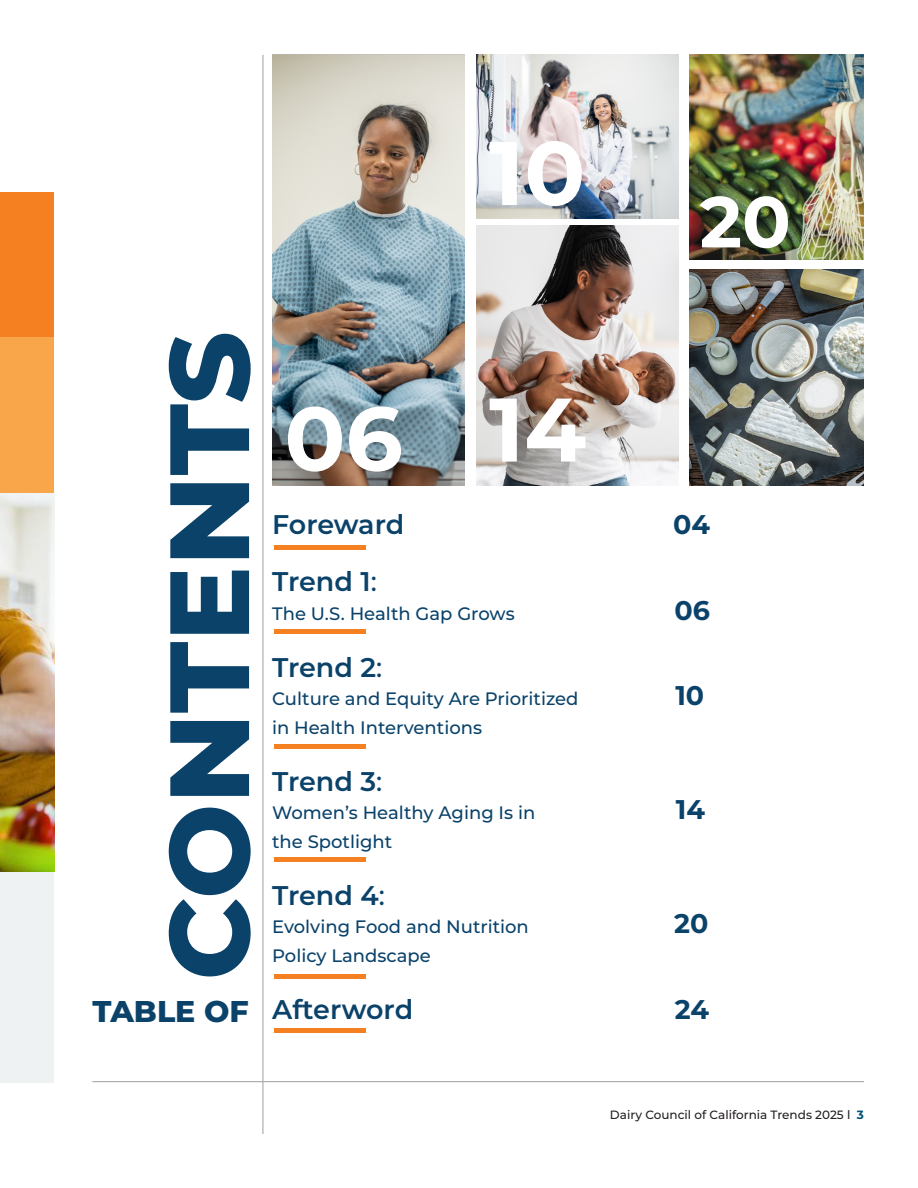
<style>
.page{position:relative;width:918px;height:1188px;background:#fff}
.page>*{position:absolute;margin:0;border:0;box-sizing:border-box;transform-origin:0 0}
.Paragraph_Style_1{font:800 112.5px "Montserrat";color:#0a426a}
.Paragraph_Style_1-2{font:700 90px "Montserrat";color:#fff}
.Paragraph_Style_1-3{font:700 72px "Montserrat";color:#fff}
.Paragraph_Style_1-4{font:800 30px "Montserrat";color:#0a426a}
.Paragraph_Style_1-5{font:600 27px "Montserrat";letter-spacing:-.01em;color:#0a426a}
.Paragraph_Style_1-6{font:700 27px "Montserrat";color:#0a426a}
.Paragraph_Style_1-7{font:500 18px "Montserrat";color:#0a426a}
.t1{font:500 12px "Montserrat";color:#231f20}
.s1{font-weight:500}
.s2{font-weight:700;color:#00527a}
</style>
<div class="page">
<img style="left:476px;top:55px;width:203px;height:163px">
<div style="left:0;top:865px;width:54px;height:217px;background:#eff2f3"></div>
<div style="left:0;top:337px;width:54px;height:157px;background:#f9a64a"></div>
<img style="left:0;top:494px;width:54px;height:377px">
<img style="left:272px;top:54px;width:193px;height:432px">
<img style="left:476px;top:226px;width:203px;height:260px">
<img style="left:689px;top:54px;width:175px;height:206px">
<img style="left:689px;top:270px;width:175px;height:216px">
<div style="left:275px;top:629px;width:91px;height:5px;background:#f58021"></div>
<div style="left:275px;top:545px;width:91px;height:5px;background:#f58021"></div>
<div style="left:275px;top:1028px;width:91px;height:5px;background:#f58021"></div>
<div style="left:275px;top:744px;width:91px;height:5px;background:#f58021"></div>
<div style="left:275px;top:857px;width:91px;height:5px;background:#f58021"></div>
<div style="left:275px;top:974px;width:91px;height:5px;background:#f58021"></div>
<hr style="left:262px;top:55px;width:1px;height:1079px;background:#a8a9ad">
<hr style="left:92px;top:1081px;width:772px;height:1px;background:#a8a9ad">
<div style="left:0;top:192px;width:54px;height:145px;background:#f58021"></div>
<p class="Paragraph_Style_1-2" style="left:489px;top:108px;width:98px">10</p>
<p class="Paragraph_Style_1-3" style="left:700px;top:170px;width:93px">20</p>
<p class="Paragraph_Style_1" style="left:127px;top:980px;width:650px;rotate:-90deg">CONTENTS</p>
<p class="Paragraph_Style_1-4" style="left:92px;top:990px;width:158px">TABLE OF</p>
<p class="Paragraph_Style_1-2" style="left:284px;top:374px;width:120px">06</p>
<p class="Paragraph_Style_1-2" style="left:489px;top:365px;width:99px">14</p>
<p class="Paragraph_Style_1-5" style="left:272px;top:506px;width:134px">Foreward</p>
<p class="Paragraph_Style_1-6" style="left:673px;top:505px;width:38px">04</p>
<p class="Paragraph_Style_1-5" style="left:272px;top:563px;width:106px">Trend 1<span class="s1">:</span></p>
<p class="Paragraph_Style_1-7" style="left:272px;top:601px;width:244px">The U.S. Health Gap Grows</p>
<p class="Paragraph_Style_1-6" style="left:674px;top:591px;width:37px">06</p>
<p class="Paragraph_Style_1-5" style="left:272px;top:648px;width:112px">Trend 2<span class="s1">:</span></p>
<p class="Paragraph_Style_1-7" style="left:272px;top:686px;width:308px">Culture and Equity Are Prioritized</p>
<p class="Paragraph_Style_1-6" style="left:675px;top:676px;width:30px">10</p>
<p class="Paragraph_Style_1-7" style="left:272px;top:715px;width:211px">in Health Interventions</p>
<p class="Paragraph_Style_1-5" style="left:272px;top:762px;width:112px">Trend 3<span class="s1">:</span></p>
<p class="Paragraph_Style_1-7" style="left:272px;top:800px;width:265px">Women’s Healthy Aging Is in</p>
<p class="Paragraph_Style_1-6" style="left:676px;top:790px;width:31px">14</p>
<p class="Paragraph_Style_1-7" style="left:272px;top:829px;width:122px">the Spotlight</p>
<p class="Paragraph_Style_1-5" style="left:272px;top:876px;width:114px">Trend 4<span class="s1">:</span></p>
<p class="Paragraph_Style_1-7" style="left:272px;top:914px;width:258px">Evolving Food and Nutrition</p>
<p class="Paragraph_Style_1-6" style="left:674px;top:904px;width:36px">20</p>
<p class="Paragraph_Style_1-7" style="left:272px;top:943px;width:160px">Policy Landscape</p>
<p class="Paragraph_Style_1-5" style="left:272px;top:990px;width:143px">Afterword</p>
<p class="Paragraph_Style_1-6" style="left:675px;top:990px;width:36px">24</p>
<p class="t1" style="left:610px;top:1106px;width:256px">Dairy Council of California Trends 2025 l <span class="s2">3</span></p>
</div>
